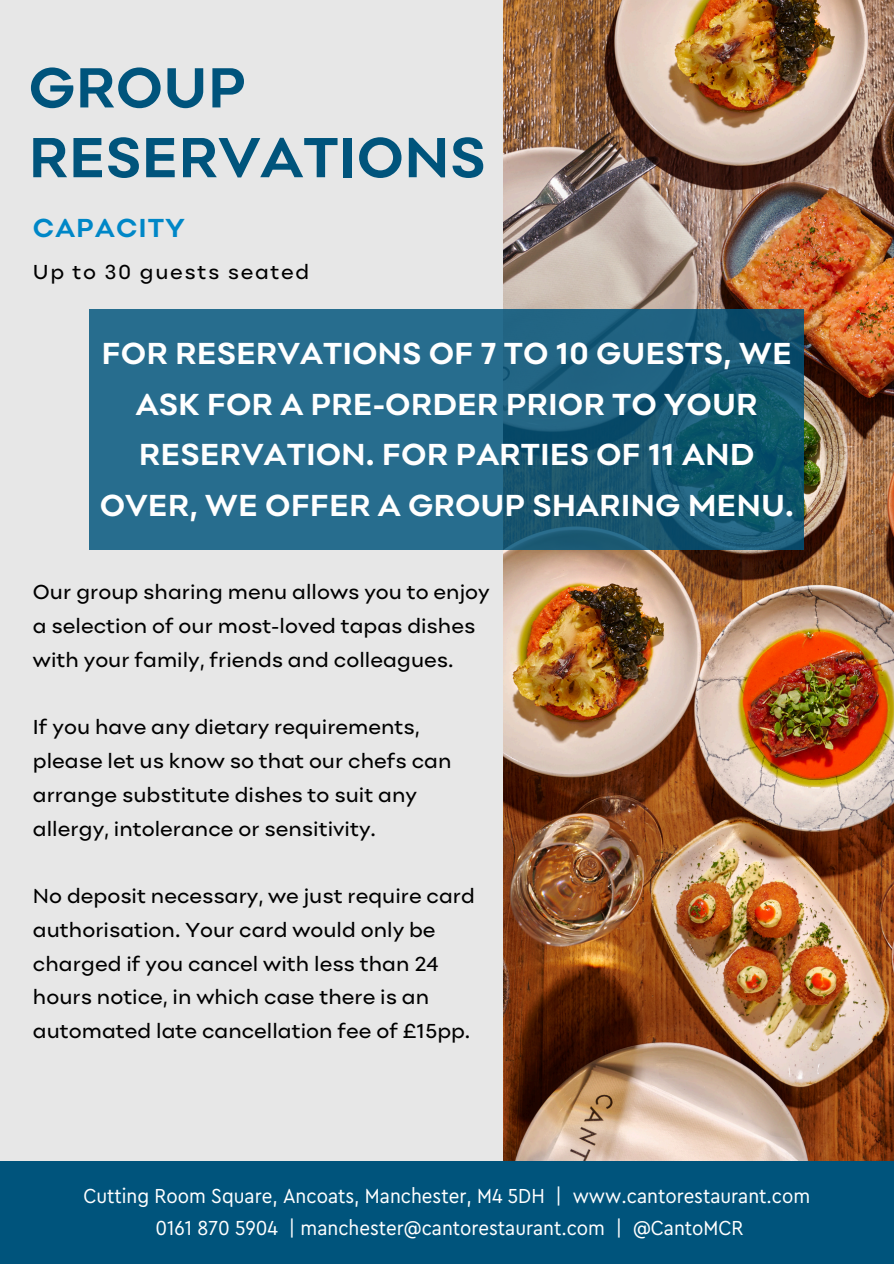
<style>
.page{position:relative;width:894px;height:1264px;background:#fff}
.page>*{position:absolute;margin:0;border:0;box-sizing:border-box;transform-origin:0 0}
.t1{font:700 58.5px/69.8px "Point";color:#00547c}
.t2{font:700 31.5px/50.7px "Point";color:#fff;text-align:center}
.t3{font:700 27px "Point";letter-spacing:.04em;color:#0087c7}
.t4{font:21.3px "Cera Compact Pro";color:#fff}
.t5{font:21px/33.8px "Point";color:#000}
.t6{font:21px "Point";letter-spacing:.08em;color:#000}
</style>
<div class="page">
<div style="left:0;top:0;width:893px;height:1263px;background:#e7e7e7"></div>
<img style="left:503px;top:0;width:390px;height:1161px">
<svg style="left:89px;top:309px;width:715px;height:240px;background:#206583"></svg>
<div style="left:0;top:1161px;width:893px;height:102px;background:#00547c"></div>
<h3 class="t1" style="left:28px;top:50px;width:458px">GROUP<br>RESERVATIONS</h3>
<h4 class="t3" style="left:33px;top:211px;width:153px">CAPACITY</h4>
<h4 class="t6" style="left:33px;top:258px;width:278px">Up to 30 guests seated</h4>
<h1 class="t2" style="left:100px;top:327px;width:695px">FOR RESERVATIONS OF 7 TO 10 GUESTS, WE ASK FOR A PRE-ORDER PRIOR TO YOUR RESERVATION. FOR PARTIES OF 11 AND OVER, WE OFFER A GROUP SHARING MENU.</h1>
<h4 class="t5" style="left:33px;top:574px;width:458px">Our group sharing menu allows you to enjoy a selection of our most-loved tapas dishes with your family, friends and colleagues.</h4>
<p class="t5" style="left:33px;top:709px;width:420px">If you have any dietary requirements, please let us know so that our chefs can arrange substitute dishes to suit any allergy, intolerance or sensitivity.</p>
<h2 class="t5" style="left:33px;top:878px;width:443px">No deposit necessary, we just require card authorisation. Your card would only be charged if you cancel with less than 24 hours notice, in which case there is an automated late cancellation fee of £15pp.</h2>
<h4 class="t4" style="left:83px;top:1185px;width:728px">Cutting Room Square, Ancoats, Manchester, M4 5DH | www.cantorestaurant.com</h4>
<p class="t4" style="left:155px;top:1217px;width:589px">0161 870 5904 | manchester@cantorestaurant.com | @CantoMCR</p>
</div>
